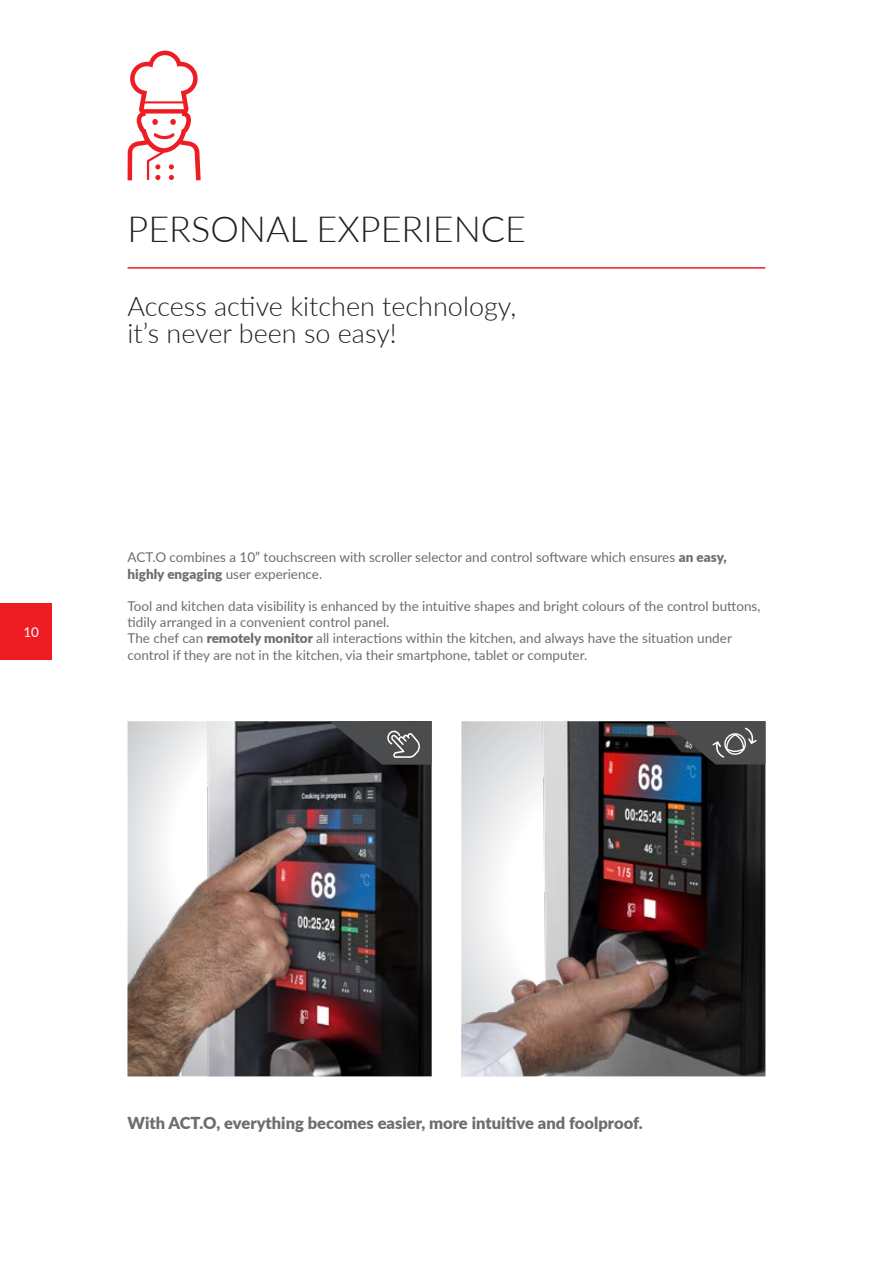
<style>
.page{position:relative;width:893px;height:1263px;background:#fff}
.page>*{position:absolute;margin:0;border:0;box-sizing:border-box;transform-origin:0 0}
.t1{font:300 36px "Lato";color:#231f20}
.t2{font:300 27px "Lato";color:#231f20}
.t3{font:900 16.5px "Lato";color:#6c6d70}
.t4{font:13.5px/16.2px "Lato";color:#6c6d70}
.t5{font:13.5px "Lato";color:#fff}
.s1{font-weight:900}
</style>
<div class="page">
<img style="left:128px;top:721px;width:304px;height:355px">
<svg style="left:330px;top:721px;width:102px;height:44px;background:#464748"></svg>
<img style="left:461px;top:721px;width:304px;height:355px">
<svg style="left:663px;top:721px;width:102px;height:75px;background:#34434f"></svg>
<hr style="left:128px;top:267px;width:637px;height:2px;background:#ee1d23">
<svg style="left:128px;top:51px;width:73px;height:129px"></svg>
<div style="left:0;top:603px;width:51px;height:56px;background:#ee1d23"></div>
<p class="t5" style="left:23px;top:622px;width:17px">10</p>
<p class="t1" style="left:128px;top:204px;width:400px">PERSONAL EXPERIENCE</p>
<p class="t2" style="left:128px;top:287px;width:390px">Access active kitchen technology,</p>
<p class="t2" style="left:128px;top:314px;width:271px">it’s never been so easy!</p>
<p class="t4" style="left:128px;top:549px;width:601px">ACT.O combines a 10” touchscreen with scroller selector and control software which ensures <span class="s1">an easy, highly engaging</span> user experience.</p>
<p class="t4" style="left:128px;top:597px;width:634px">Tool and kitchen data visibility is enhanced by the intuitive shapes and bright colours of the control buttons, tidily arranged in a convenient control panel.</p>
<p class="t4" style="left:128px;top:630px;width:606px">The chef can <span class="s1">remotely monitor</span> all interactions within the kitchen, and always have the situation under control if they are not in the kitchen, via their smartphone, tablet or computer.</p>
<p class="t3" style="left:128px;top:1111px;width:517px">With ACT.O, everything becomes easier, more intuitive and foolproof.</p>
</div>
